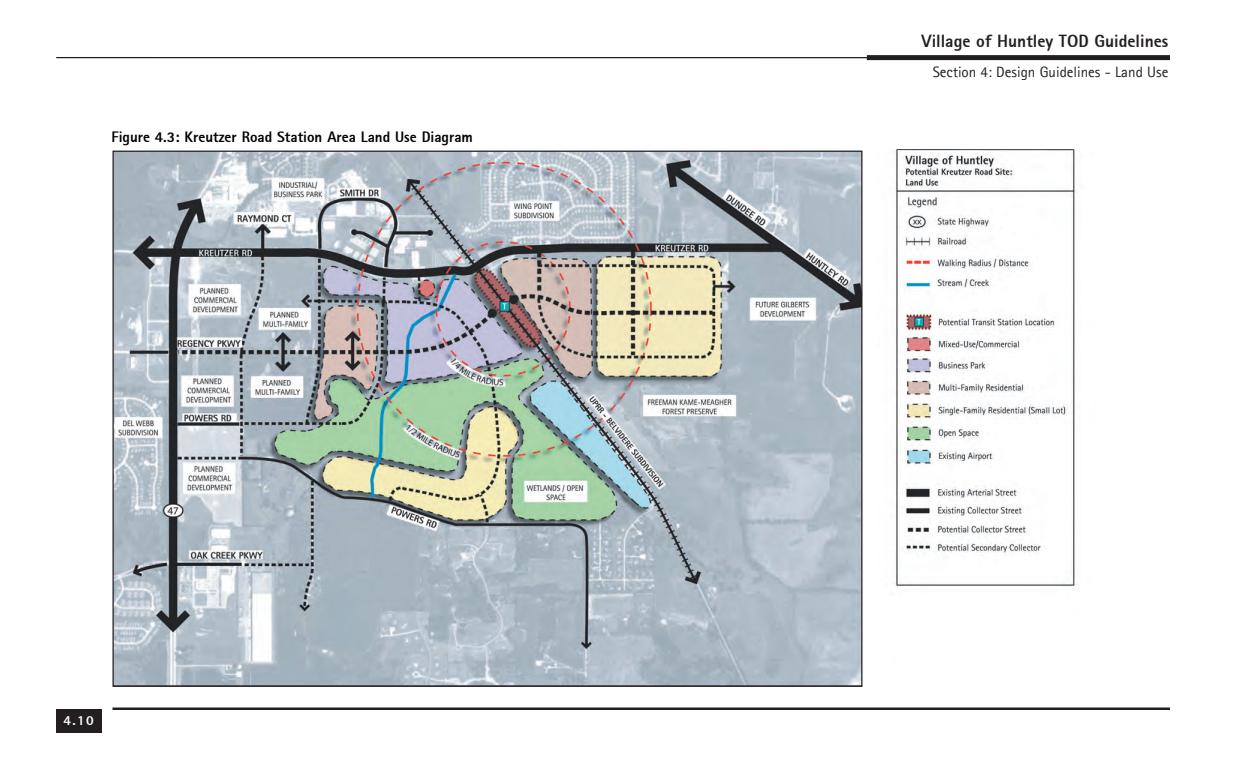
<style>
.page{position:relative;width:1260px;height:765px;background:#fff}
.page>*{position:absolute;margin:0;border:0;box-sizing:border-box;transform-origin:0 0}
.t1{font:800 17.5px "Agfa Rotis Sans Serif";color:#231f20}
.t2{font:800 15px "Agfa Rotis Sans Serif";color:#000}
.t3{font:15px "Agfa Rotis Sans Serif";color:#231f20}
.t4{font:800 13.75px "Agfa Rotis Sans Serif";color:#fff}
</style>
<div class="page">
<hr style="left:56px;top:57px;width:1114px;height:1px;background:#231f20">
<div style="left:867px;top:55px;width:303px;height:5px;background:#231f20"></div>
<hr style="left:112px;top:708px;width:1058px;height:2px;background:#231f20">
<div style="left:56px;top:709px;width:46px;height:23px;background:#231f20"></div>
<img style="left:893px;top:150px;width:184px;height:438px">
<img style="left:114px;top:153px;width:746px;height:532px">
<p class="t2" style="left:111px;top:127px;width:363px">Figure 4.3: Kreutzer Road Station Area Land Use Diagram</p>
<p class="t4" style="left:64px;top:712px;width:32px">4.10</p>
<p class="t1" style="left:922px;top:30px;width:248px">Village of Huntley TOD Guidelines</p>
<p class="t3" style="left:933px;top:63px;width:237px">Section 4: Design Guidelines - Land Use</p>
</div>
